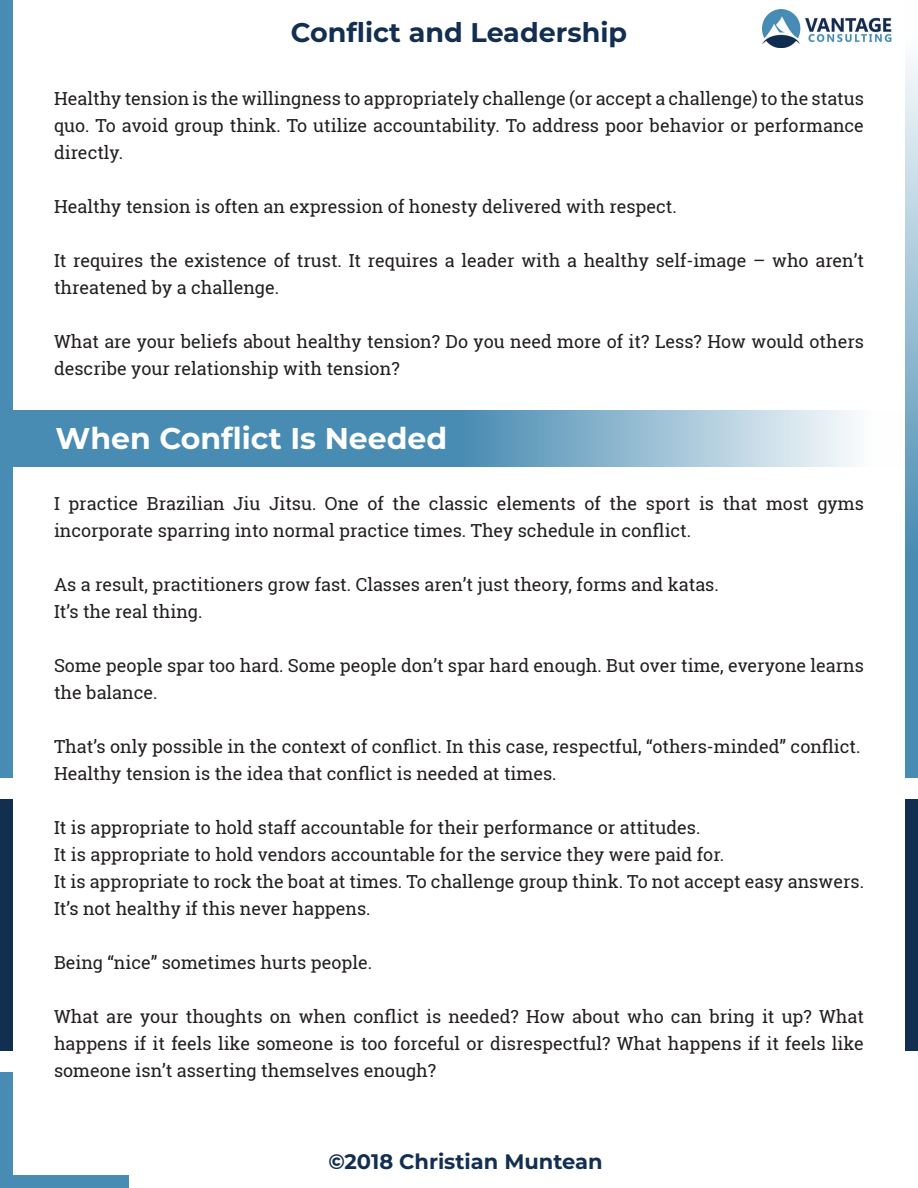
<style>
.page{position:relative;width:918px;height:1188px;background:#fff}
.page>*{position:absolute;margin:0;border:0;box-sizing:border-box;transform-origin:0 0}
.t1{font:700 30px "Montserrat";color:#fff}
.t2{font:700 27px "Montserrat";color:#122e51}
.t3{font:700 21px "Montserrat";color:#122e51}
.t4{font:18px/27px "Roboto Slab";color:#231f20}
</style>
<div class="page">
<div style="left:0;top:799px;width:13px;height:252px;background:#122e51"></div>
<div style="left:0;top:1072px;width:13px;height:116px;background:#498cb3"></div>
<div style="left:13px;top:1175px;width:116px;height:13px;background:#498cb3"></div>
<div style="left:905px;top:799px;width:13px;height:252px;background:#122e51"></div>
<div style="left:0;top:0;width:13px;height:778px;background:#498cb3"></div>
<svg style="left:905px;top:61px;width:13px;height:717px;background:#85b1cb"></svg>
<img style="left:762px;top:10px;width:130px;height:38px">
<svg style="left:13px;top:410px;width:905px;height:57px;background:#78a9c6"></svg>
<h2 class="t2" style="left:291px;top:13px;width:338px">Conflict and Leadership</h2>
<p class="t4" style="left:54px;top:84px;width:812px;text-align:justify">Healthy tension is the willingness to appropriately challenge (or accept a challenge) to the status quo. To avoid group think. To utilize accountability. To address poor behavior or performance directly.</p>
<p class="t4" style="left:54px;top:192px;width:624px">Healthy tension is often an expression of honesty delivered with respect.</p>
<p class="t4" style="left:54px;top:246px;width:811px">It requires the existence of trust. It requires a leader with a healthy self-image – who aren’t threatened by a challenge.</p>
<p class="t4" style="left:54px;top:327px;width:812px">What are your beliefs about healthy tension? Do you need more of it? Less? How would others describe your relationship with tension?</p>
<p class="t1" style="left:56px;top:417px;width:393px">When Conflict Is Needed</p>
<p class="t4" style="left:54px;top:489px;width:812px">I practice Brazilian Jiu Jitsu. One of the classic elements of the sport is that most gyms incorporate sparring into normal practice times. They schedule in conflict.</p>
<p class="t4" style="left:54px;top:570px;width:666px">As a result, practitioners grow fast. Classes aren’t just theory, forms and katas.</p>
<p class="t4" style="left:54px;top:597px;width:150px">It’s the real thing.</p>
<p class="t4" style="left:54px;top:651px;width:812px">Some people spar too hard. Some people don’t spar hard enough. But over time, everyone learns the balance.</p>
<p class="t4" style="left:54px;top:732px;width:808px">That’s only possible in the context of conflict. In this case, respectful, “others-minded” conflict.</p>
<p class="t4" style="left:54px;top:759px;width:504px">Healthy tension is the idea that conflict is needed at times.</p>
<p class="t4" style="left:54px;top:813px;width:648px">It is appropriate to hold staff accountable for their performance or attitudes.</p>
<p class="t4" style="left:54px;top:840px;width:672px">It is appropriate to hold vendors accountable for the service they were paid for.</p>
<p class="t4" style="left:54px;top:867px;width:812px">It is appropriate to rock the boat at times. To challenge group think. To not accept easy answers.</p>
<p class="t4" style="left:54px;top:894px;width:318px">It’s not healthy if this never happens.</p>
<p class="t4" style="left:54px;top:948px;width:320px">Being “nice” sometimes hurts people.</p>
<p class="t4" style="left:54px;top:1002px;width:812px;text-align:justify">What are your thoughts on when conflict is needed? How about who can bring it up? What happens if it feels like someone is too forceful or disrespectful? What happens if it feels like someone isn’t asserting themselves enough?</p>
<p class="t3" style="left:328px;top:1147px;width:276px">©2018 Christian Muntean</p>
</div>
